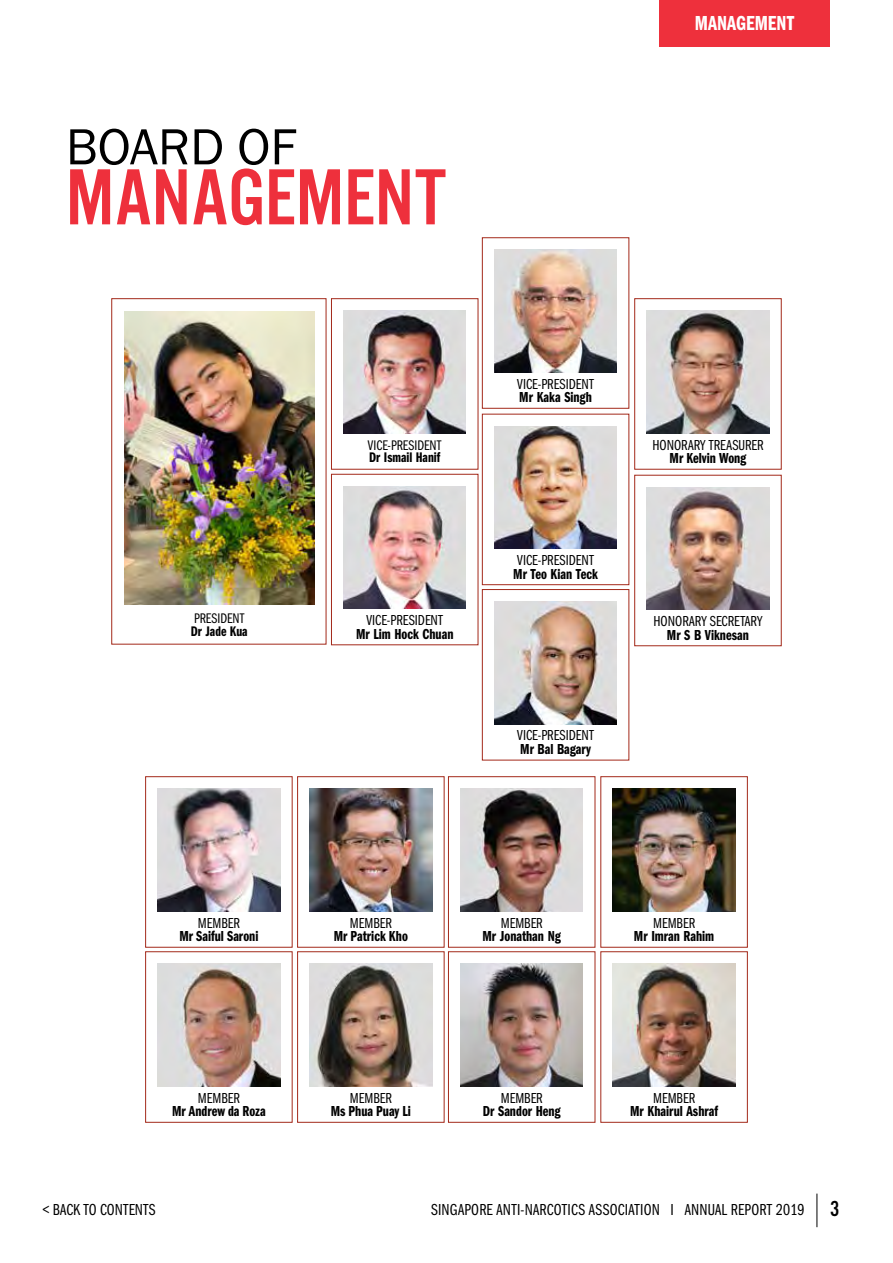
<style>
.page{position:relative;width:893px;height:1263px;background:#fff}
.page>*{position:absolute;margin:0;border:0;box-sizing:border-box;transform-origin:0 0}
.t1{font:82.5px "Alternate Got No 3 D";color:#ee303c}
.t2{font:52.5px "Franklin Gothic";color:#000}
.t3{font:21px "Franklin Gothic URW Com Dem";color:#fff}
.t4{font:16.5px "Franklin Gothic URW Com Boo";letter-spacing:.01em;color:#000}
.t5{font:15px "Franklin Gothic URW Com Dem";color:#000}
.t6{font:15px "Franklin Gothic URW Com Boo";color:#000}
.t7{font:14.4px "Franklin Gothic URW Com Boo";color:#000}
.t8{font:14.4px "Franklin Gothic URW Com Dem";color:#000}
.s1{font-family:"Alternate Got No 3 D";font-size:22.5px}
</style>
<div class="page">
<img style="left:613px;top:789px;width:122px;height:122px">
<div style="left:600px;top:776px;width:148px;height:171px;border:1px solid #a3291a"></div>
<img style="left:613px;top:964px;width:122px;height:122px">
<div style="left:600px;top:951px;width:148px;height:172px;border:1px solid #a3291a"></div>
<img style="left:460px;top:964px;width:123px;height:122px">
<div style="left:448px;top:951px;width:147px;height:172px;border:1px solid #a3291a"></div>
<img style="left:460px;top:789px;width:123px;height:122px">
<div style="left:448px;top:776px;width:147px;height:171px;border:1px solid #a3291a"></div>
<img style="left:158px;top:964px;width:122px;height:122px">
<div style="left:145px;top:951px;width:148px;height:172px;border:1px solid #a3291a"></div>
<img style="left:310px;top:964px;width:122px;height:122px">
<div style="left:297px;top:951px;width:147px;height:172px;border:1px solid #a3291a"></div>
<img style="left:310px;top:789px;width:122px;height:122px">
<div style="left:297px;top:776px;width:147px;height:171px;border:1px solid #a3291a"></div>
<img style="left:647px;top:487px;width:122px;height:123px">
<div style="left:634px;top:475px;width:148px;height:171px;border:1px solid #a3291a"></div>
<img style="left:494px;top:602px;width:123px;height:122px">
<div style="left:482px;top:589px;width:147px;height:171px;border:1px solid #a3291a"></div>
<img style="left:647px;top:311px;width:122px;height:122px">
<div style="left:634px;top:298px;width:148px;height:172px;border:1px solid #a3291a"></div>
<img style="left:343px;top:311px;width:123px;height:122px">
<div style="left:331px;top:298px;width:147px;height:172px;border:1px solid #a3291a"></div>
<img style="left:494px;top:250px;width:123px;height:122px">
<div style="left:482px;top:237px;width:147px;height:172px;border:1px solid #a3291a"></div>
<img style="left:343px;top:486px;width:123px;height:123px">
<div style="left:331px;top:474px;width:147px;height:171px;border:1px solid #a3291a"></div>
<img style="left:494px;top:426px;width:123px;height:123px">
<div style="left:482px;top:414px;width:147px;height:171px;border:1px solid #a3291a"></div>
<img style="left:125px;top:312px;width:190px;height:292px">
<div style="left:111px;top:298px;width:215px;height:346px;border:1px solid #a3291a"></div>
<img style="left:158px;top:789px;width:122px;height:122px">
<div style="left:145px;top:776px;width:148px;height:171px;border:1px solid #a3291a"></div>
<hr style="left:816px;top:1193px;width:1px;height:34px;background:#000">
<div style="left:659px;top:0;width:170px;height:47px;background:#ee303c"></div>
<h2 class="t2" style="left:66px;top:114px;width:233px">BOARD OF</h2>
<h1 class="t1" style="left:66px;top:153px;width:382px">MANAGEMENT</h1>
<h3 class="t3" style="left:695px;top:12px;width:101px">MANAGEMENT</h3>
<p class="t7" style="left:194px;top:610px;width:52px">PRESIDENT</p>
<p class="t8" style="left:191px;top:623px;width:58px">Dr Jade Kua</p>
<p class="t7" style="left:368px;top:437px;width:75px">VICE-PRESIDENT</p>
<p class="t8" style="left:369px;top:450px;width:73px">Dr Ismail Hanif</p>
<p class="t6" style="left:366px;top:612px;width:78px">VICE-PRESIDENT</p>
<p class="t5" style="left:356px;top:625px;width:99px">Mr Lim Hock Chuan</p>
<p class="t6" style="left:517px;top:376px;width:78px">VICE-PRESIDENT</p>
<p class="t5" style="left:519px;top:389px;width:74px">Mr Kaka Singh</p>
<p class="t6" style="left:517px;top:552px;width:78px">VICE-PRESIDENT</p>
<p class="t5" style="left:513px;top:565px;width:86px">Mr Teo Kian Teck</p>
<p class="t6" style="left:517px;top:727px;width:78px">VICE-PRESIDENT</p>
<p class="t5" style="left:520px;top:740px;width:72px">Mr Bal Bagary</p>
<p class="t6" style="left:652px;top:437px;width:113px">HONORARY TREASURER</p>
<p class="t5" style="left:670px;top:450px;width:78px">Mr Kelvin Wong</p>
<p class="t6" style="left:653px;top:613px;width:110px">HONORARY SECRETARY</p>
<p class="t5" style="left:667px;top:626px;width:84px">Mr S B Viknesan</p>
<p class="t6" style="left:198px;top:914px;width:43px">MEMBER</p>
<p class="t5" style="left:179px;top:928px;width:81px">Mr Saiful Saroni</p>
<p class="t6" style="left:198px;top:1090px;width:43px">MEMBER</p>
<p class="t5" style="left:172px;top:1103px;width:95px">Mr Andrew da Roza</p>
<p class="t6" style="left:350px;top:914px;width:43px">MEMBER</p>
<p class="t5" style="left:334px;top:928px;width:76px">Mr Patrick Kho</p>
<p class="t6" style="left:350px;top:1090px;width:43px">MEMBER</p>
<p class="t5" style="left:331px;top:1103px;width:82px">Ms Phua Puay Li</p>
<p class="t6" style="left:501px;top:914px;width:43px">MEMBER</p>
<p class="t5" style="left:482px;top:928px;width:80px">Mr Jonathan Ng</p>
<p class="t6" style="left:501px;top:1090px;width:43px">MEMBER</p>
<p class="t5" style="left:483px;top:1103px;width:80px">Dr Sandor Heng</p>
<p class="t6" style="left:653px;top:914px;width:43px">MEMBER</p>
<p class="t5" style="left:634px;top:928px;width:82px">Mr Imran Rahim</p>
<p class="t6" style="left:653px;top:1090px;width:43px">MEMBER</p>
<p class="t5" style="left:630px;top:1103px;width:89px">Mr Khairul Ashraf</p>
<p class="t4" style="left:43px;top:1201px;width:114px">&lt; BACK TO CONTENTS</p>
<p class="t4" style="left:431px;top:1201px;width:410px">SINGAPORE ANTI-NARCOTICS ASSOCIATION I ANNUAL REPORT 2019 <span class="s1">3</span></p>
</div>
